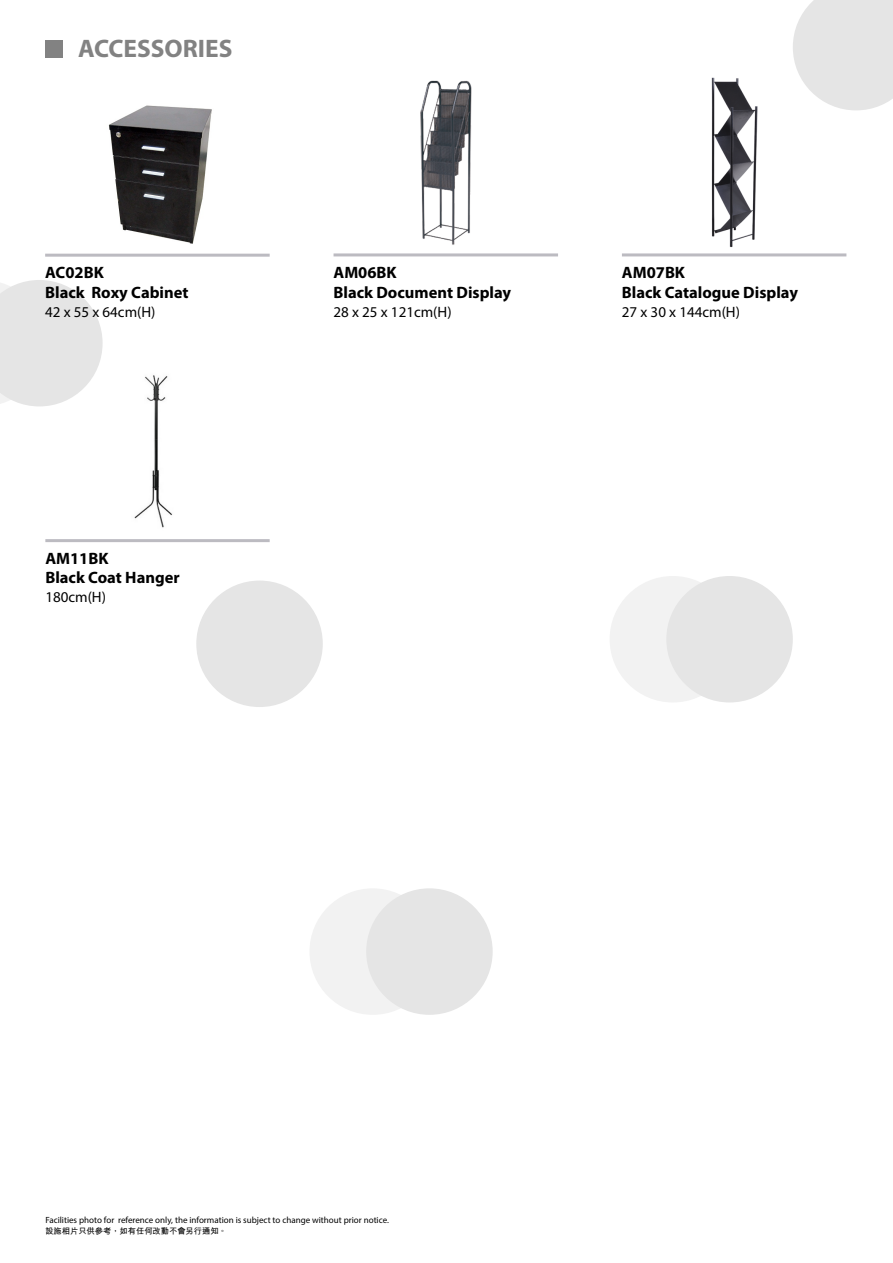
<style>
.page{position:relative;width:893px;height:1263px;background:#fff}
.page>*{position:absolute;margin:0;border:0;box-sizing:border-box;transform-origin:0 0}
.t1{font:700 25.35px "Myriad Pro";color:#828282}
.t2{font:700 16.5px/19.6px "Myriad Pro";color:#000}
.t3{font:15px "Myriad Pro";color:#000}
.t4{font:9px "Myriad Pro";color:#000}
.t5{font:700 8.25px "M Hei HK";color:#000}
.s1{font-family:"Adobe Ming Std";font-weight:300}
</style>
<div class="page">
<div style="left:196px;top:580px;width:127px;height:127px;background:#e5e5e5;border-radius:50%"></div>
<div style="left:610px;top:576px;width:126px;height:126px;background:#f2f2f2;border-radius:50%"></div>
<div style="left:666px;top:576px;width:127px;height:126px;background:#e5e5e5;border-radius:50%"></div>
<div style="left:309px;top:888px;width:127px;height:127px;background:#f2f2f2;border-radius:50%"></div>
<div style="left:366px;top:888px;width:127px;height:127px;background:#e5e5e5;border-radius:50%"></div>
<svg style="left:793px;top:0;width:100px;height:110px;background:#e8e8e8"></svg>
<svg style="left:0;top:280px;width:103px;height:126px"></svg>
<div style="left:45px;top:40px;width:18px;height:17px;background:#828282"></div>
<hr style="left:45px;top:539px;width:225px;height:3px;background:#bcbbc1">
<img style="left:134px;top:375px;width:38px;height:153px">
<hr style="left:45px;top:254px;width:225px;height:3px;background:#bcbbc1">
<img style="left:420px;top:80px;width:52px;height:165px">
<img style="left:108px;top:105px;width:104px;height:139px">
<hr style="left:334px;top:253px;width:224px;height:3px;background:#bcbbc1">
<img style="left:711px;top:77px;width:47px;height:171px">
<hr style="left:622px;top:253px;width:224px;height:3px;background:#bcbbc1">
<h1 class="t1" style="left:78px;top:32px;width:156px">ACCESSORIES</h1>
<p class="t2" style="left:45px;top:262px;width:145px">AC02BK<br>Black Roxy Cabinet</p>
<p class="t3" style="left:45px;top:302px;width:112px">42 x 55 x 64cm(H)</p>
<p class="t2" style="left:45px;top:548px;width:136px">AM11BK<br>Black Coat Hanger</p>
<p class="t3" style="left:45px;top:588px;width:62px">180cm(H)</p>
<p class="t2" style="left:334px;top:262px;width:179px">AM06BK<br>Black Document Display</p>
<p class="t3" style="left:334px;top:302px;width:120px">28 x 25 x 121cm(H)</p>
<p class="t2" style="left:622px;top:262px;width:178px">AM07BK<br>Black Catalogue Display</p>
<p class="t3" style="left:622px;top:302px;width:120px">27 x 30 x 144cm(H)</p>
<p class="t4" style="left:45px;top:1215px;width:345px">Facilities photo for reference only, the information is subject to change without prior notice.</p>
<p class="t5" style="left:45px;top:1225px;width:183px">設施相片只供參考，如有任何改動不會另行通知<span class="s1">。</span></p>
</div>
